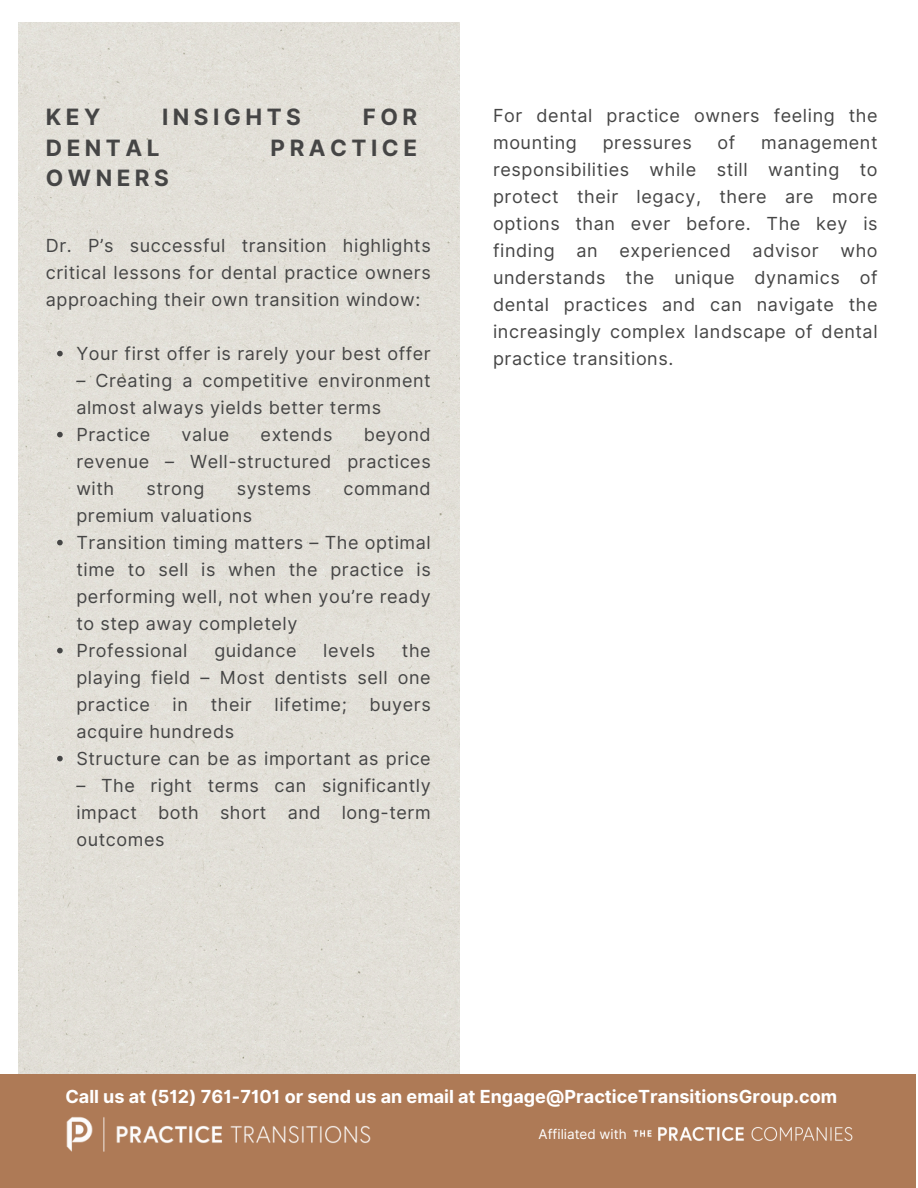
<style>
.page{position:relative;width:918px;height:1188px;background:#fff}
.page>*{position:absolute;margin:0;border:0;box-sizing:border-box;transform-origin:0 0}
.t1{font:700 22.5px "Inter";letter-spacing:.2em;color:#454545}
.t2{font:18px/27px "Inter";letter-spacing:.035em;color:#454545;text-align:justify}
.t3{font:700 18px "Inter";color:#fff}
.t4{font:13.5px "Inter";color:#fff}
</style>
<div class="page">
<div style="left:18px;top:22px;width:441px;height:1053px;background:#e2dfd8"></div>
<div style="left:0;top:1075px;width:915px;height:113px;background:#ae7a56"></div>
<img style="left:66px;top:1116px;width:305px;height:36px">
<svg style="left:57px;top:351px;width:6px;height:5px"></svg>
<svg style="left:57px;top:432px;width:6px;height:5px"></svg>
<svg style="left:57px;top:540px;width:6px;height:5px"></svg>
<svg style="left:57px;top:648px;width:6px;height:5px"></svg>
<svg style="left:57px;top:756px;width:6px;height:5px"></svg>
<img style="left:634px;top:1127px;width:219px;height:14px">
<h3 class="t1" style="left:46px;top:104px;width:56px">KEY</h3>
<h3 class="t1" style="left:162px;top:104px;width:140px">INSIGHTS</h3>
<h3 class="t1" style="left:363px;top:104px;width:56px">FOR</h3>
<h3 class="t1" style="left:46px;top:134px;width:115px">DENTAL</h3>
<h3 class="t1" style="left:271px;top:134px;width:148px">PRACTICE</h3>
<h3 class="t1" style="left:46px;top:165px;width:125px">OWNERS</h3>
<p class="t2" style="left:46px;top:232px;width:386px">Dr. P’s successful transition highlights critical lessons for dental practice owners approaching their own transition window:</p>
<h1 class="t2" style="left:76px;top:340px;width:356px">Your first offer is rarely your best offer</h1>
<h1 class="t2" style="left:76px;top:367px;width:356px">– Creating a competitive environment almost always yields better terms</h1>
<h3 class="t2" style="left:76px;top:421px;width:75px">Practice</h3>
<h3 class="t2" style="left:182px;top:421px;width:49px">value</h3>
<h3 class="t2" style="left:261px;top:421px;width:73px">extends</h3>
<h3 class="t2" style="left:76px;top:421px;width:356px;text-indent:287px">beyond revenue – Well-structured practices with</h3>
<h3 class="t2" style="left:146px;top:475px;width:59px">strong</h3>
<h3 class="t2" style="left:237px;top:475px;width:76px">systems</h3>
<h3 class="t2" style="left:343px;top:475px;width:89px">command</h3>
<h3 class="t2" style="left:76px;top:502px;width:177px">premium valuations</h3>
<p class="t2" style="left:76px;top:529px;width:356px">Transition timing matters – The optimal time to sell is when the practice is performing well, not when you’re ready to step away completely</p>
<p class="t2" style="left:76px;top:637px;width:113px">Professional</p>
<p class="t2" style="left:214px;top:637px;width:84px">guidance</p>
<p class="t2" style="left:323px;top:637px;width:53px">levels</p>
<p class="t2" style="left:76px;top:637px;width:356px;text-indent:326px">the playing field – Most dentists sell one practice</p>
<p class="t2" style="left:173px;top:691px;width:17px">in</p>
<p class="t2" style="left:211px;top:691px;width:43px">their</p>
<p class="t2" style="left:275px;top:691px;width:74px">lifetime;</p>
<p class="t2" style="left:369px;top:691px;width:63px">buyers</p>
<p class="t2" style="left:76px;top:718px;width:159px">acquire hundreds</p>
<p class="t2" style="left:76px;top:745px;width:356px">Structure can be as important as price</p>
<p class="t2" style="left:76px;top:772px;width:356px">– The right terms can significantly impact both short and long-term outcomes</p>
<h2 class="t2" style="left:493px;top:102px;width:386px">For dental practice owners feeling the mounting</h2>
<h2 class="t2" style="left:603px;top:129px;width:91px">pressures</h2>
<h2 class="t2" style="left:718px;top:129px;width:19px">of</h2>
<h2 class="t2" style="left:493px;top:129px;width:386px;text-indent:268px">management responsibilities while still wanting to protect their legacy, there are more options than ever before. The key is finding an experienced advisor who understands the unique dynamics of dental practices and can navigate the increasingly complex landscape of dental practice transitions.</h2>
<p class="t3" style="left:65px;top:1085px;width:773px">Call us at (512) 761-7101 or send us an email at Engage@PracticeTransitionsGroup.com</p>
<p class="t4" style="left:539px;top:1126px;width:90px">Affiliated with</p>
</div>
